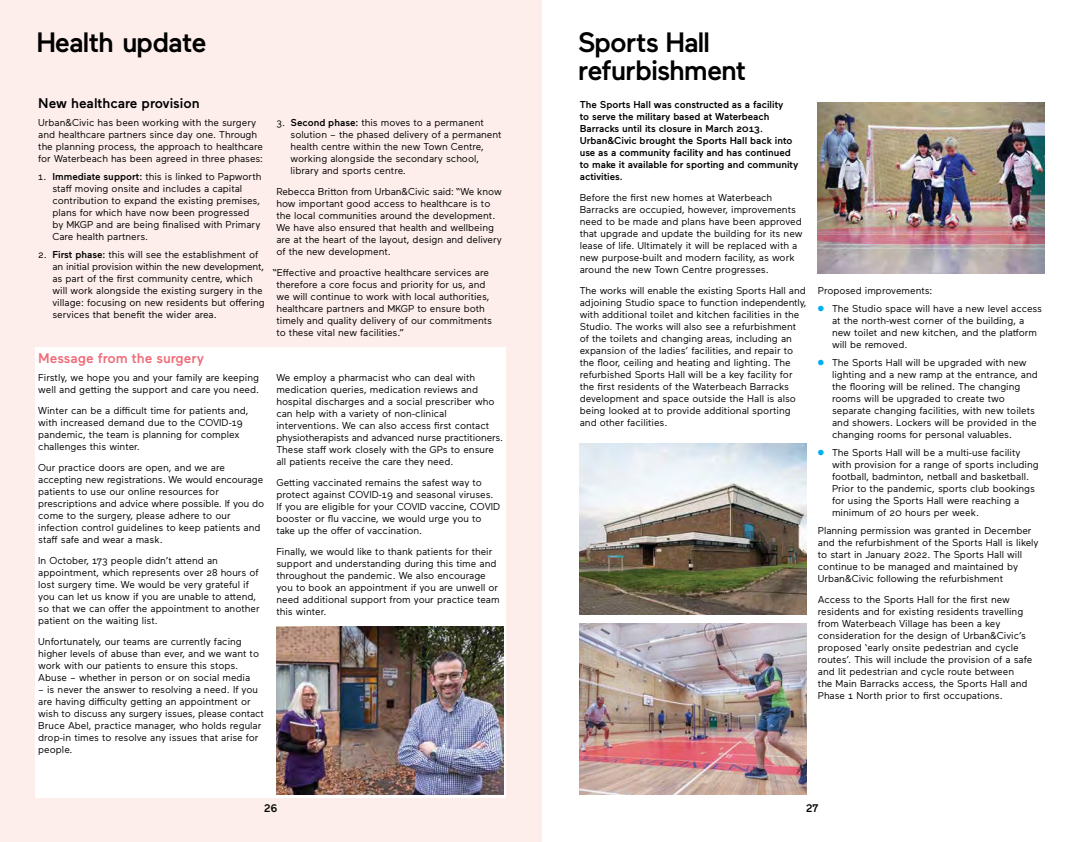
<style>
.page{position:relative;width:1083px;height:842px;background:#fff}
.page>*{position:absolute;margin:0;border:0;box-sizing:border-box;transform-origin:0 0}
.t1{font:500 28px/27.9px "Maax";letter-spacing:-.035em;color:#000}
.t2{font:500 14px "Maax";color:#000}
.t3{font:500 14px "Maax";color:#ef6d7a}
.t4{font:500 11px "Maax";color:#000}
.t5{font:10px/12px "Maax";color:#000}
.t6{font:500 10px/12px "Maax";color:#000}
.s1{font-weight:500}
.s2{color:#00aeef}
</style>
<div class="page">
<div style="left:0;top:0;width:541px;height:842px;background:#fdedeb"></div>
<div style="left:35px;top:348px;width:471px;height:450px;background:#fff"></div>
<img style="left:276px;top:627px;width:227px;height:168px">
<img style="left:580px;top:624px;width:226px;height:171px">
<img style="left:580px;top:444px;width:226px;height:171px">
<img style="left:818px;top:103px;width:227px;height:171px">
<h1 class="t1" style="left:36px;top:27px;width:172px">Health update</h1>
<h2 class="t2" style="left:38px;top:94px;width:163px">New healthcare provision</h2>
<p class="t5" style="left:38px;top:116px;width:226px">Urban&amp;Civic has been working with the surgery and healthcare partners since day one. Through the planning process, the approach to healthcare for Waterbeach has been agreed in three phases:</p>
<p class="t5" style="left:52px;top:170px;width:210px;text-indent:-14px">1. <span class="s1">Immediate support:</span> this is linked to Papworth staff moving onsite and includes a capital contribution to expand the existing premises, plans for which have now been progressed by MKGP and are being finalised with Primary Care health partners.</p>
<p class="t5" style="left:52px;top:248px;width:214px;text-indent:-14px">2. <span class="s1">First phase:</span> this will see the establishment of an initial provision within the new development, as part of the first community centre, which will work alongside the existing surgery in the village: focusing on new residents but offering services that benefit the wider area.</p>
<h2 class="t3" style="left:38px;top:349px;width:167px">Message from the surgery</h2>
<p class="t5" style="left:38px;top:371px;width:222px">Firstly, we hope you and your family are keeping well and getting the support and care you need.</p>
<p class="t5" style="left:38px;top:404px;width:212px">Winter can be a difficult time for patients and, with increased demand due to the COVID-19 pandemic, the team is planning for complex challenges this winter.</p>
<p class="t5" style="left:38px;top:461px;width:227px">Our practice doors are open, and we are accepting new registrations. We would encourage patients to use our online resources for prescriptions and advice where possible. If you do come to the surgery, please adhere to our infection control guidelines to keep patients and staff safe and wear a mask.</p>
<p class="t5" style="left:38px;top:554px;width:223px">In October, 173 people didn’t attend an appointment, which represents over 28 hours of lost surgery time. We would be very grateful if you can let us know if you are unable to attend, so that we can offer the appointment to another patient on the waiting list.</p>
<p class="t5" style="left:38px;top:635px;width:222px">Unfortunately, our teams are currently facing higher levels of abuse than ever, and we want to work with our patients to ensure this stops.<br>Abuse – whether in person or on social media</p>
<p class="t5" style="left:38px;top:683px;width:227px">– is never the answer to resolving a need. If you are having difficulty getting an appointment or wish to discuss any surgery issues, please contact Bruce Abel, practice manager, who holds regular drop-in times to resolve any issues that arise for people.</p>
<p class="t5" style="left:291px;top:116px;width:213px;text-indent:-14px">3. <span class="s1">Second phase:</span> this moves to a permanent solution – the phased delivery of a permanent health centre within the new Town Centre, working alongside the secondary school, library and sports centre.</p>
<p class="t5" style="left:276px;top:185px;width:227px">Rebecca Britton from Urban&amp;Civic said: “We know how important good access to healthcare is to the local communities around the development.<br>We have also ensured that health and wellbeing are at the heart of the layout, design and delivery of the new development.</p>
<p class="t5" style="left:276px;top:266px;width:217px;text-indent:-4px">“Effective and proactive healthcare services are therefore a core focus and priority for us, and we will continue to work with local authorities, healthcare partners and MKGP to ensure both timely and quality delivery of our commitments to these vital new facilities.”</p>
<p class="t5" style="left:276px;top:371px;width:228px">We employ a pharmacist who can deal with medication queries, medication reviews and hospital discharges and a social prescriber who can help with a variety of non-clinical interventions. We can also access first contact physiotherapists and advanced nurse practitioners.<br>These staff work closely with the GPs to ensure all patients receive the care they need.</p>
<p class="t5" style="left:276px;top:476px;width:225px">Getting vaccinated remains the safest way to protect against COVID-19 and seasonal viruses.<br>If you are eligible for your COVID vaccine, COVID booster or flu vaccine, we would urge you to take up the offer of vaccination.</p>
<p class="t5" style="left:276px;top:545px;width:225px">Finally, we would like to thank patients for their support and understanding during this time and throughout the pandemic. We also encourage you to book an appointment if you are unwell or need additional support from your practice team this winter.</p>
<h1 class="t1" style="left:577px;top:27px;width:170px">Sports Hall refurbishment</h1>
<p class="t6" style="left:580px;top:98px;width:220px">The Sports Hall was constructed as a facility<br>to serve the military based at Waterbeach Barracks until its closure in March 2013.<br>Urban&amp;Civic brought the Sports Hall back into use as a community facility and has continued to make it available for sporting and community activities.</p>
<p class="t5" style="left:580px;top:191px;width:224px">Before the first new homes at Waterbeach Barracks are occupied, however, improvements need to be made and plans have been approved that upgrade and update the building for its new lease of life. Ultimately it will be replaced with a new purpose-built and modern facility, as work around the new Town Centre progresses.</p>
<p class="t5" style="left:580px;top:284px;width:228px">The works will enable the existing Sports Hall and adjoining Studio space to function independently, with additional toilet and kitchen facilities in the Studio. The works will also see a refurbishment of the toilets and changing areas, including an expansion of the ladies’ facilities, and repair to the floor, ceiling and heating and lighting. The refurbished Sports Hall will be a key facility for the first residents of the Waterbeach Barracks development and space outside the Hall is also being looked at to provide additional sporting and other facilities.</p>
<p class="t5" style="left:818px;top:284px;width:116px">Proposed improvements:</p>
<p class="t5" style="left:832px;top:302px;width:212px;text-indent:-14px"><span class="s2">●</span> The Studio space will have a new level access at the north-west corner of the building, a new toilet and new kitchen, and the platform will be removed.</p>
<p class="t5" style="left:832px;top:356px;width:207px;text-indent:-14px"><span class="s2">●</span> The Sports Hall will be upgraded with new lighting and a new ramp at the entrance, and the flooring will be relined. The changing rooms will be upgraded to create two separate changing facilities, with new toilets and showers. Lockers will be provided in the changing rooms for personal valuables.</p>
<p class="t5" style="left:832px;top:446px;width:208px;text-indent:-14px"><span class="s2">●</span> The Sports Hall will be a multi-use facility with provision for a range of sports including football, badminton, netball and basketball.<br>Prior to the pandemic, sports club bookings for using the Sports Hall were reaching a minimum of 20 hours per week.</p>
<p class="t5" style="left:818px;top:524px;width:222px">Planning permission was granted in December and the refurbishment of the Sports Hall is likely to start in January 2022. The Sports Hall will continue to be managed and maintained by Urban&amp;Civic following the refurbishment</p>
<p class="t5" style="left:818px;top:593px;width:216px">Access to the Sports Hall for the first new residents and for existing residents travelling from Waterbeach Village has been a key consideration for the design of Urban&amp;Civic’s proposed ‘early onsite pedestrian and cycle routes’. This will include the provision of a safe and lit pedestrian and cycle route between<br>the Main Barracks access, the Sports Hall and Phase 1 North prior to first occupations.</p>
<p class="t4" style="left:264px;top:801px;width:15px">26</p>
<p class="t4" style="left:806px;top:801px;width:14px">27</p>
</div>
